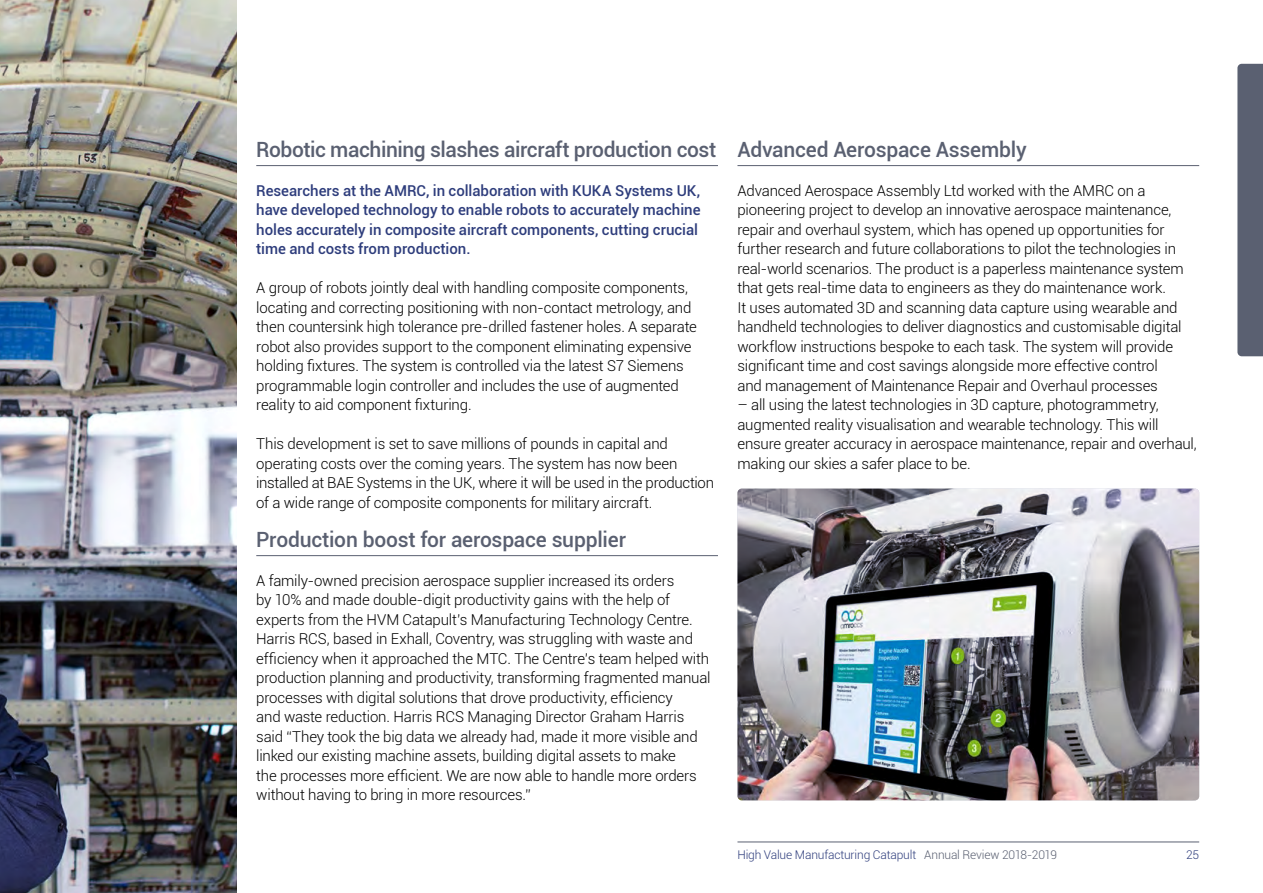
<style>
.page{position:relative;width:1263px;height:893px;background:#fff}
.page>*{position:absolute;margin:0;border:0;box-sizing:border-box;transform-origin:0 0}
.t1{font:500 21px "Roboto";letter-spacing:-.015em;color:#5a6071}
.t2{font:300 15px/19.5px "Roboto";letter-spacing:-.01em;color:#000}
.t3{font:500 15px/19.5px "Roboto";color:#2e3d7c}
.t4{font:300 12px "Roboto";letter-spacing:-.015em;color:#2e3d7c}
.s1{color:#5a6071}
</style>
<div class="page">
<hr style="left:256px;top:555px;width:462px;height:1px;background:#5a6071">
<hr style="left:737px;top:165px;width:462px;height:1px;background:#5a6071">
<hr style="left:256px;top:165px;width:462px;height:1px;background:#5a6071">
<img style="left:0;top:0;width:237px;height:893px">
<img style="left:737px;top:489px;width:462px;height:311px;border-radius:4px">
<hr style="left:737px;top:842px;width:462px;height:1px;background:#5a6071">
<div style="left:1237px;top:64px;width:26px;height:292px;background:#5a6071"></div>
<h1 class="t1" style="left:256px;top:134px;width:461px">Robotic machining slashes aircraft production cost</h1>
<p class="t3" style="left:256px;top:180px;width:446px">Researchers at the AMRC, in collaboration with KUKA Systems UK, have developed technology to enable robots to accurately machine holes accurately in composite aircraft components, cutting crucial time and costs from production.</p>
<p class="t2" style="left:256px;top:278px;width:442px">A group of robots jointly deal with handling composite components, locating and correcting positioning with non-contact metrology, and then countersink high tolerance pre-drilled fastener holes. A separate robot also provides support to the component eliminating expensive holding fixtures. The system is controlled via the latest S7 Siemens programmable login controller and includes the use of augmented reality to aid component fixturing.</p>
<p class="t2" style="left:256px;top:434px;width:459px">This development is set to save millions of pounds in capital and operating costs over the coming years. The system has now been installed at BAE Systems in the UK, where it will be used in the production of a wide range of composite components for military aircraft.</p>
<h1 class="t1" style="left:256px;top:524px;width:371px">Production boost for aerospace supplier</h1>
<p class="t2" style="left:256px;top:570px;width:456px">A family-owned precision aerospace supplier increased its orders<br>by 10% and made double-digit productivity gains with the help of experts from the HVM Catapult’s Manufacturing Technology Centre.<br>Harris RCS, based in Exhall, Coventry, was struggling with waste and efficiency when it approached the MTC. The Centre’s team helped with production planning and productivity, transforming fragmented manual processes with digital solutions that drove productivity, efficiency<br>and waste reduction. Harris RCS Managing Director Graham Harris said “They took the big data we already had, made it more visible and linked our existing machine assets, building digital assets to make<br>the processes more efficient. We are now able to handle more orders without having to bring in more resources.”</p>
<h1 class="t1" style="left:737px;top:134px;width:291px">Advanced Aerospace Assembly</h1>
<p class="t2" style="left:737px;top:180px;width:448px">Advanced Aerospace Assembly Ltd worked with the AMRC on a pioneering project to develop an innovative aerospace maintenance, repair and overhaul system, which has opened up opportunities for further research and future collaborations to pilot the technologies in real-world scenarios. The product is a paperless maintenance system that gets real-time data to engineers as they do maintenance work.<br>It uses automated 3D and scanning data capture using wearable and handheld technologies to deliver diagnostics and customisable digital workflow instructions bespoke to each task. The system will provide significant time and cost savings alongside more effective control and management of Maintenance Repair and Overhaul processes</p>
<p class="t2" style="left:737px;top:395px;width:461px">– all using the latest technologies in 3D capture, photogrammetry, augmented reality visualisation and wearable technology. This will ensure greater accuracy in aerospace maintenance, repair and overhaul, making our skies a safer place to be.</p>
<p class="t4" style="left:737px;top:846px;width:321px">High Value Manufacturing Catapult <span class="s1">Annual Review 2018-2019</span></p>
<p class="t4" style="left:1186px;top:846px;width:15px">25</p>
</div>
